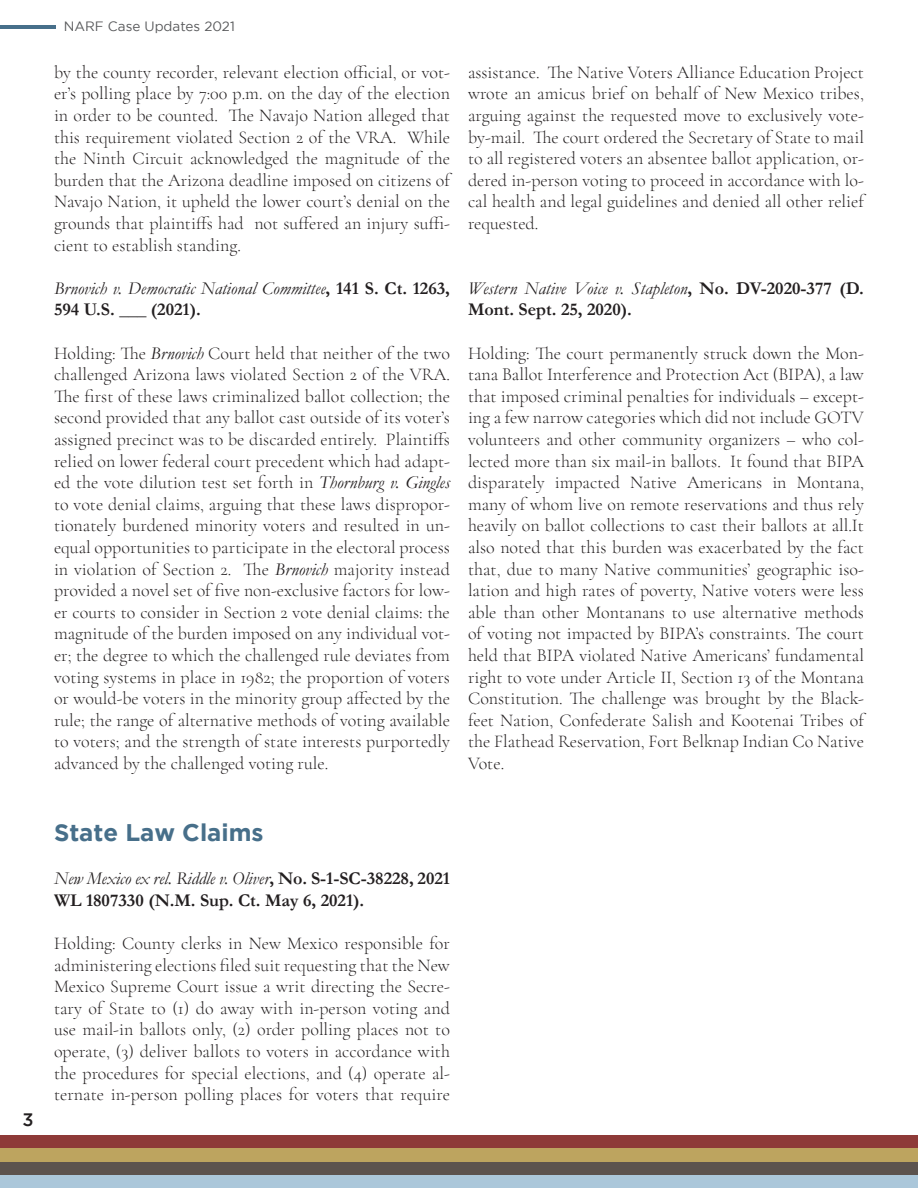
<style>
.page{position:relative;width:918px;height:1188px;background:#fff}
.page>*{position:absolute;margin:0;border:0;box-sizing:border-box;transform-origin:0 0}
.t1{font:700 24px "Gotham";color:#476f8a}
.t2{font:300 18px/21.6px "Cormorant Garamond";color:#231f20;text-align:justify}
.t3{font:700 18px/21.6px "Garamond";color:#231f20}
.t4{font:italic 18px/21.6px "Garamond";color:#231f20}
.t5{font:500 18px "Gotham";color:#231f20}
.t6{font:13.5px "Gotham";color:#58595b}
.s1{font-weight:700;font-style:normal}
.s2{font-family:"Garamond";font-weight:400;font-style:italic}
.s3{font-weight:400;font-style:italic}
</style>
<div class="page">
<hr style="left:0;top:25px;width:55px;height:4px;background:#476f8a">
<div style="left:0;top:1136px;width:918px;height:12px;background:#8e3a38"></div>
<div style="left:0;top:1149px;width:918px;height:13px;background:#bda45f"></div>
<div style="left:0;top:1162px;width:918px;height:13px;background:#5c534e"></div>
<div style="left:0;top:1175px;width:918px;height:13px;background:#abc7da"></div>
<p class="t5" style="left:22px;top:1109px;width:13px">3</p>
<p class="t6" style="left:64px;top:19px;width:173px">NARF Case Updates 2021</p>
<p class="t2" style="left:54px;top:61px;width:398px">by the county recorder, relevant election official, or vot&shy;er’s polling place by 7:00 p.m. on the day of the election in order to be counted. The Navajo Nation alleged that this requirement violated Section 2 of the VRA. While the Ninth Circuit acknowledged the magnitude of the burden that the Arizona deadline imposed on citizens of Navajo Nation, it upheld the lower court’s denial on the grounds that plaintiffs had not suffered an injury suffi&shy;cient to establish standing.</p>
<p class="t4" style="left:54px;top:277px;width:397px">Brnovich v. Democratic National Committee<span class="s1">, 141 S. Ct. 1263,<br>594 U.S. ___ (2021).</span></p>
<p class="t2" style="left:54px;top:342px;width:398px">Holding: The <span class="s2">Brnovich</span> Court held that neither of the two challenged Arizona laws violated Section 2 of the VRA.<br>The first of these laws criminalized ballot collection; the second provided that any ballot cast outside of its voter’s assigned precinct was to be discarded entirely. Plaintiffs relied on lower federal court precedent which had adapt&shy;ed the vote dilution test set forth in <span class="s2">Thornburg v. Gingles </span>to vote denial claims, arguing that these laws dispropor&shy;tionately burdened minority voters and resulted in un&shy;equal opportunities to participate in the electoral process in violation of Section 2. The <span class="s2">Brnovich</span> majority instead provided a novel set of five non-exclusive factors for low&shy;er courts to consider in Section 2 vote denial claims: the magnitude of the burden imposed on any individual vot&shy;er; the degree to which the challenged rule deviates from voting systems in place in 1982; the proportion of voters or would-be voters in the minority group affected by the rule; the range of alternative methods of voting available to voters; and the strength of state interests purportedly advanced by the challenged voting rule.</p>
<p class="t2" style="left:468px;top:61px;width:398px">assistance. The Native Voters Alliance Education Project wrote an amicus brief on behalf of New Mexico tribes, arguing against the requested move to exclusively vote&shy;by-mail. The court ordered the Secretary of State to mail to all registered voters an absentee ballot application, or&shy;dered in-person voting to proceed in accordance with lo&shy;cal health and legal guidelines and denied all other relief requested.</p>
<p class="t3" style="left:468px;top:277px;width:397px"><span class="s3">Western Native Voice v. Stapleton</span>, No. DV-2020-377 (D.<br>Mont. Sept. 25, 2020).</p>
<p class="t2" style="left:468px;top:342px;width:398px">Holding: The court permanently struck down the Mon&shy;tana Ballot Interference and Protection Act (BIPA), a law that imposed criminal penalties for individuals – except&shy;ing a few narrow categories which did not include GOTV volunteers and other community organizers – who col&shy;lected more than six mail-in ballots. It found that BIPA disparately impacted Native Americans in Montana, many of whom live on remote reservations and thus rely heavily on ballot collections to cast their ballots at all.It also noted that this burden was exacerbated by the fact that, due to many Native communities’ geographic iso&shy;lation and high rates of poverty, Native voters were less able than other Montanans to use alternative methods of voting not impacted by BIPA’s constraints. The court held that BIPA violated Native Americans’ fundamental right to vote under Article II, Section 13 of the Montana Constitution. The challenge was brought by the Black&shy;feet Nation, Confederate Salish and Kootenai Tribes of the Flathead Reservation, Fort Belknap Indian Co Native Vote.</p>
<p class="t1" style="left:54px;top:819px;width:211px">State Law Claims</p>
<p class="t3" style="left:54px;top:868px;width:398px"><span class="s3">New Mexico ex rel. Riddle v. Oliver</span>, No. S-1-SC-38228, 2021<br>WL 1807330 (N.M. Sup. Ct. May 6, 2021).</p>
<p class="t2" style="left:54px;top:932px;width:398px">Holding: County clerks in New Mexico responsible for administering elections filed suit requesting that the New Mexico Supreme Court issue a writ directing the Secre&shy;tary of State to (1) do away with in-person voting and use mail-in ballots only, (2) order polling places not to operate, (3) deliver ballots to voters in accordance with the procedures for special elections, and (4) operate al&shy;ternate in-person polling places for voters that require</p>
</div>
